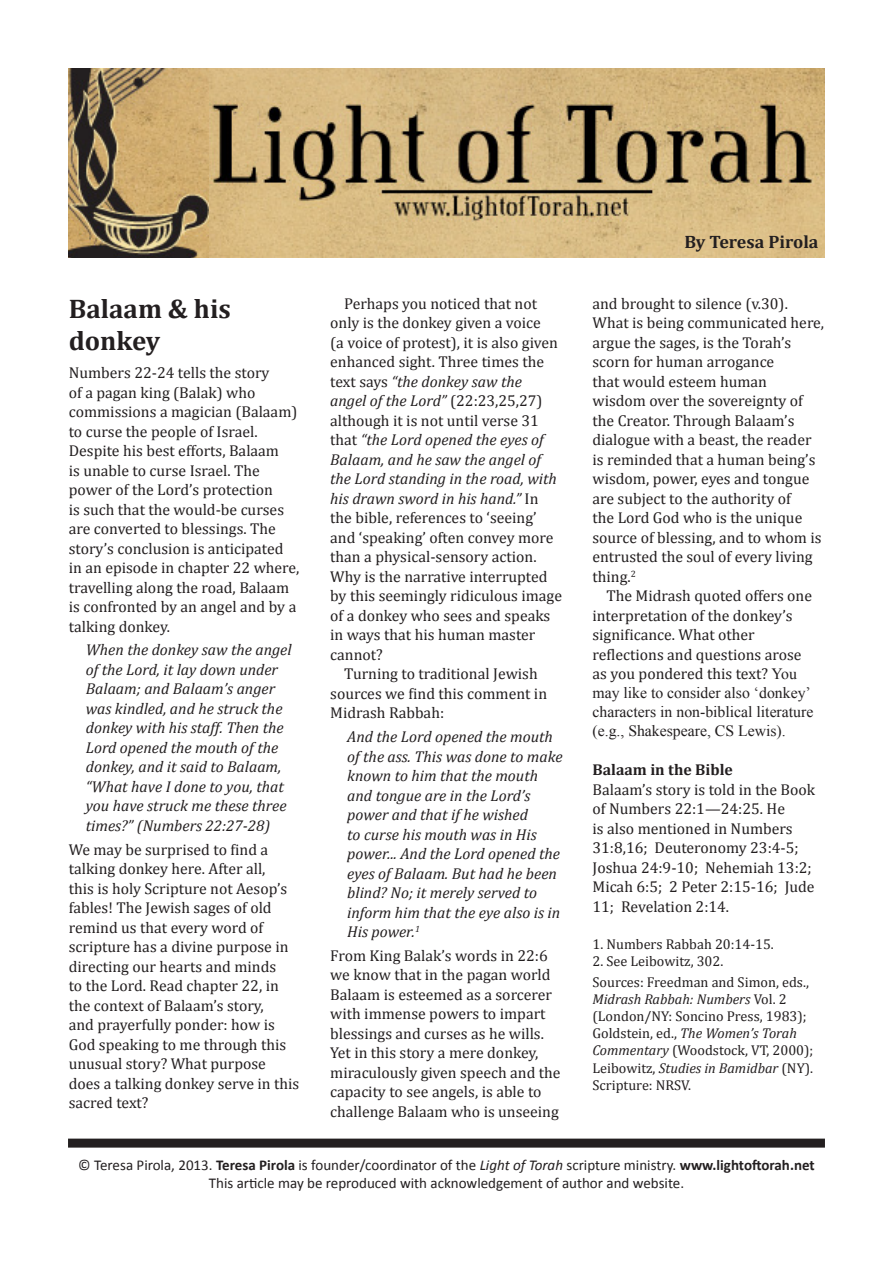
<style>
.page{position:relative;width:893px;height:1263px;background:#fff}
.page>*{position:absolute;margin:0;border:0;box-sizing:border-box;transform-origin:0 0}
.t1{font:700 27px/32.4px "Cambria";color:#231f20}
.t2{font:700 18px "Cambria";color:#231f20}
.t3{font:15.75px/19.5px "Cambria";color:#231f20}
.t4{font:italic 15.75px/19.5px "Cambria";color:#231f20}
.t5{font:700 15.75px "Cambria";color:#231f20}
.t6{font:15px "Calibri";color:#231f20}
.t7{font:14.25px/17.1px "Cambria";color:#231f20}
.s1{font-style:italic}
.s2{font-family:"Times New Roman"}
.s3{font-weight:700}
</style>
<div class="page">
<div style="left:68px;top:1138px;width:757px;height:9px;background:#231f20"></div>
<img style="left:208px;top:68px;width:617px;height:190px">
<img style="left:68px;top:68px;width:140px;height:190px">
<p class="t1" style="left:69px;top:292px;width:164px">Balaam &amp; his donkey</p>
<p class="t3" style="left:69px;top:363px;width:232px">Numbers 22-24 tells the story<br>of a pagan king (Balak) who commissions a magician (Balaam) to curse the people of Israel.<br>Despite his best efforts, Balaam<br>is unable to curse Israel. The power of the Lord’s protection<br>is such that the would-be curses are converted to blessings. The story’s conclusion is anticipated in an episode in chapter 22 where, travelling along the road, Balaam is confronted by an angel and by a talking donkey.</p>
<p class="t4" style="left:86px;top:640px;width:207px">When the donkey saw the angel of the Lord, it lay down under<br>Balaam; and Balaam’s anger was kindled, and he struck the donkey with his staff. Then the<br>Lord opened the mouth of the donkey, and it said to Balaam, “What have I done to you, that you have struck me these three times?” (Numbers 22:27-28)</p>
<p class="t3" style="left:69px;top:839px;width:232px">We may be surprised to find a talking donkey here. After all,<br>this is holy Scripture not Aesop’s fables! The Jewish sages of old remind us that every word of scripture has a divine purpose in directing our hearts and minds<br>to the Lord. Read chapter 22, in the context of Balaam’s story,<br>and prayerfully ponder: how is<br>God speaking to me through this unusual story? What purpose does a talking donkey serve in this sacred text?</p>
<p class="t3" style="left:330px;top:294px;width:233px;text-indent:14px">Perhaps you noticed that not only is the donkey given a voice<br>(a voice of protest), it is also given enhanced sight. Three times the text says <span class="s1">“the donkey saw the<br>angel of the Lord”</span> (22:23,25,27) although it is not until verse 31 that <span class="s1">“the Lord opened the eyes of<br>Balaam, and he saw the angel of the Lord standing in the road, with his drawn sword in his hand.”</span> In the bible, references to ‘seeing’ and ‘speaking’ often convey more than a physical-sensory action.<br>Why is the narrative interrupted by this seemingly ridiculous image of a donkey who sees and speaks in ways that his human master cannot?</p>
<p class="t3" style="left:330px;top:664px;width:218px;text-indent:14px">Turning to traditional Jewish sources we find this comment in<br>Midrash Rabbah:</p>
<p class="t4" style="left:347px;top:727px;width:217px">And the Lord opened the mouth of the ass. This was done to make known to him that the mouth and tongue are in the Lord’s power and that if he wished<br>to curse his mouth was in His power... And the Lord opened the eyes of Balaam. But had he been blind? No; it merely served to inform him that the eye also is in<br>His power.<sup>1</sup></p>
<p class="t3" style="left:330px;top:946px;width:232px">From King Balak’s words in 22:6 we know that in the pagan world<br>Balaam is esteemed as a sorcerer with immense powers to impart blessings and curses as he wills.<br>Yet in this story a mere donkey, miraculously given speech and the capacity to see angels, is able to challenge Balaam who is unseeing</p>
<p class="t2" style="left:684px;top:230px;width:136px">By Teresa Pirola</p>
<p class="t3" style="left:592px;top:294px;width:233px">and brought to silence (v.30).<br>What is being communicated here, argue the sages, is the Torah’s scorn for human arrogance<br>that would esteem human wisdom over the sovereignty of the Creator. Through Balaam’s dialogue with a beast, the reader is reminded that a human being’s wisdom, power, eyes and tongue are subject to the authority of<br>the Lord God who is the unique source of blessing, and to whom is entrusted the soul of every living thing.<sup>2</sup></p>
<p class="t3" style="left:592px;top:586px;width:222px;text-indent:14px">The Midrash quoted offers one interpretation of the donkey’s significance. What other reflections and questions arose as you pondered this text? <span class="s2">You may like to consider also ‘donkey’ characters in non-biblical literature (e.g., Shakespeare, CS Lewis).</span></p>
<p class="t5" style="left:592px;top:760px;width:142px">Balaam in the Bible</p>
<p class="t3" style="left:592px;top:780px;width:224px">Balaam’s story is told in the Book of Numbers 22:1—24:25. He<br>is also mentioned in Numbers<br>31:8,16; Deuteronomy 23:4-5;<br>Joshua 24:9-10; Nehemiah 13:2;</p>
<p class="t3" style="left:592px;top:877px;width:224px">Micah 6:5; 2 Peter 2:15-16; Jude<br>11; Revelation 2:14.</p>
<p class="t7" style="left:592px;top:935px;width:183px">1. Numbers Rabbah 20:14-15.</p>
<p class="t7" style="left:592px;top:952px;width:132px">2. See Leibowitz, 302.</p>
<p class="t7" style="left:592px;top:973px;width:222px">Sources: Freedman and Simon, eds.,<br><span class="s1">Midrash Rabbah: Numbers</span> Vol. 2 (London/NY: Soncino Press, 1983);<br>Goldstein, ed., <span class="s1">The Women’s Torah<br>Commentary</span> (Woodstock, VT, 2000);<br>Leibowitz, <span class="s1">Studies in Bamidbar</span> (NY).<br>Scripture: NRSV.</p>
<p class="t6" style="left:78px;top:1155px;width:738px">© Teresa Pirola, 2013. <span class="s3">Teresa Pirola</span> is founder/coordinator of the <span class="s1">Light of Torah</span> scripture ministry. <span class="s3">www.lightoftorah.net</span></p>
<p class="t6" style="left:209px;top:1173px;width:477px">This article may be reproduced with acknowledgement of author and website.</p>
</div>
